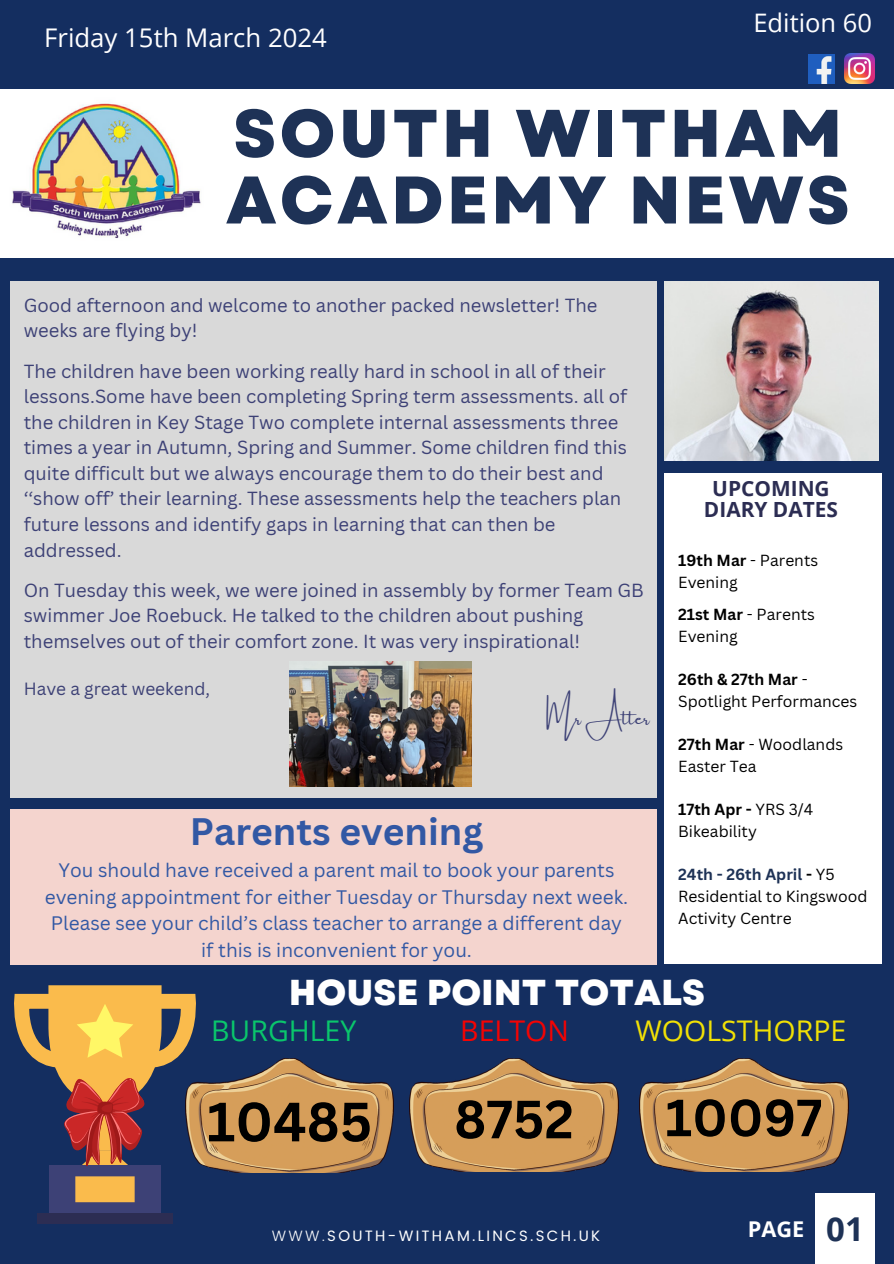
<style>
.page{position:relative;width:894px;height:1264px;background:#fff}
.page>*{position:absolute;margin:0;border:0;box-sizing:border-box;transform-origin:0 0}
.t1{font:800 67.05px/66.6px "Garet";letter-spacing:.05em;color:#1e3256}
.t2{font:700 54px "Canva Sans";color:#000}
.t3{font:700 52.5px "Canva Sans";color:#000}
.t4{font:700 51px "Canva Sans";color:#000}
.t5{font:700 37.2px "Canva Sans";color:#3258a4}
.t6{font:800 36px "Garet";color:#fff}
.t7{font:700 32.85px "Open Sans";color:#1e3256}
.t8{font:28.5px "Open Sans";color:#f1e105}
.t9{font:28.5px "Open Sans";color:#0ac66c}
.t10{font:28.5px "Open Sans";color:#f40303}
.t11{font:25.65px "Open Sans";color:#fff}
.t12{font:25.5px "Open Sans";color:#fff}
.t13{font:700 21.75px "Open Sans";color:#fff}
.t14{font:700 20.85px "Open Sans";color:#2c2d53}
.t15{font:19.05px/26.7px "Canva Sans";color:#3258a4;text-align:center}
.t16{font:18.45px/25.5px "Canva Sans";color:#3d4176}
.t17{font:18.3px "Amsterdam One";color:#3d4176}
.t18{font:17.25px "Canva Sans";color:#3d4176}
.t19{font:15.6px/21.6px "Canva Sans";color:#000}
.t20{font:15px "Poppins";letter-spacing:.15em;color:#fff}
.s1{font-weight:700}
.s2{font-weight:700;color:#1e3256}
.s3{font-weight:300}
</style>
<div class="page">
<div style="left:0;top:0;width:893px;height:1263px;background:#142e60"></div>
<div style="left:10px;top:281px;width:646px;height:517px;background:#d9d9d9"></div>
<div style="left:0;top:89px;width:893px;height:169px;background:#fff"></div>
<div style="left:815px;top:1193px;width:59px;height:70px;background:#fff"></div>
<div style="left:49px;top:1165px;width:112px;height:48px;background:#3d4176"></div>
<div style="left:37px;top:1213px;width:135px;height:10px;background:#2c2d53"></div>
<div style="left:75px;top:1176px;width:60px;height:26px;background:#fabb4c"></div>
<img style="left:12px;top:103px;width:189px;height:135px">
<img style="left:664px;top:281px;width:213px;height:179px">
<div style="left:664px;top:473px;width:217px;height:490px;background:#fff"></div>
<img style="left:196px;top:1058px;width:198px;height:114px">
<img style="left:410px;top:1058px;width:208px;height:113px">
<img style="left:639px;top:1058px;width:208px;height:113px">
<img style="left:808px;top:55px;width:26px;height:29px">
<img style="left:844px;top:53px;width:30px;height:31px">
<svg style="left:14px;top:985px;width:182px;height:181px"></svg>
<div style="left:10px;top:809px;width:646px;height:155px;background:#f4d4ce"></div>
<img style="left:289px;top:662px;width:182px;height:125px">
<p class="t11" style="left:44px;top:20px;width:284px">Friday 15th March 2024</p>
<h3 class="t12" style="left:753px;top:5px;width:120px">Edition 60</h3>
<p class="t1" style="left:226px;top:100px;width:625px">SOUTH WITHAM<br>ACADEMY NEWS</p>
<p class="t16" style="left:24px;top:292px;width:575px">Good afternoon and welcome to another packed newsletter! The weeks are flying by!</p>
<p class="t16" style="left:24px;top:357px;width:605px">The children have been working really hard in school in all of their lessons.Some have been completing Spring term assessments. all of the children in Key Stage Two complete internal assessments three times a year in Autumn, Spring and Summer. Some children find this quite difficult but we always encourage them to do their best and ‘‘show off’ their learning. These assessments help the teachers plan future lessons and identify gaps in learning that can then be addressed.</p>
<p class="t16" style="left:24px;top:577px;width:621px">On Tuesday this week, we were joined in assembly by former Team GB swimmer Joe Roebuck. He talked to the children about pushing themselves out of their comfort zone. It was very inspirational!</p>
<p class="t18" style="left:24px;top:677px;width:188px">Have a great weekend,</p>
<p class="t17" style="left:546px;top:707px;width:105px">Mr Atter</p>
<h2 class="t5" style="left:190px;top:805px;width:295px">Parents evening</h2>
<p class="t15" style="left:45px;top:856px;width:585px">You should have received a parent mail to book your parents evening appointment for either Tuesday or Thursday next week.<br>Please see your child’s class teacher to arrange a different day if this is inconvenient for you.</p>
<p class="t14" style="left:712px;top:474px;width:119px">UPCOMING</p>
<p class="t14" style="left:703px;top:495px;width:135px">DIARY DATES</p>
<p class="t19" style="left:678px;top:549px;width:141px"><span class="s1">19th Mar</span> - Parents<br>Evening</p>
<p class="t19" style="left:678px;top:603px;width:138px"><span class="s1">21st Mar</span> - Parents<br>Evening</p>
<p class="t19" style="left:678px;top:668px;width:180px"><span class="s1">26th &amp; 27th Mar</span> -<br>Spotlight Performances</p>
<p class="t19" style="left:678px;top:733px;width:166px"><span class="s1">27th Mar</span> - Woodlands<br>Easter Tea</p>
<h2 class="t19" style="left:678px;top:798px;width:136px"><span class="s1">17th Apr -</span> YRS 3/4<br>Bikeability</h2>
<h2 class="t19" style="left:678px;top:863px;width:191px"><span class="s2">24th - 26th April</span> <span class="s1">-</span> Y5<br>Residential to Kingswood<br>Activity Centre</h2>
<p class="t6" style="left:289px;top:966px;width:418px">HOUSE POINT TOTALS</p>
<p class="t9" style="left:211px;top:1010px;width:147px">BURGHLEY</p>
<p class="t10" style="left:460px;top:1010px;width:110px">BELTON</p>
<p class="t8" style="left:635px;top:1010px;width:212px">WOOLSTHORPE</p>
<p class="t2" style="left:207px;top:1083px;width:167px">10485</p>
<p class="t3" style="left:454px;top:1082px;width:121px">8752</p>
<p class="t4" style="left:665px;top:1081px;width:158px">10097</p>
<p class="t20" style="left:271px;top:1226px;width:330px"><span class="s3">WWW.</span>SOUTH-WITHAM.LINCS.SCH.UK</p>
<h4 class="t13" style="left:747px;top:1213px;width:58px">PAGE</h4>
<h5 class="t7" style="left:826px;top:1205px;width:39px">01</h5>
</div>
